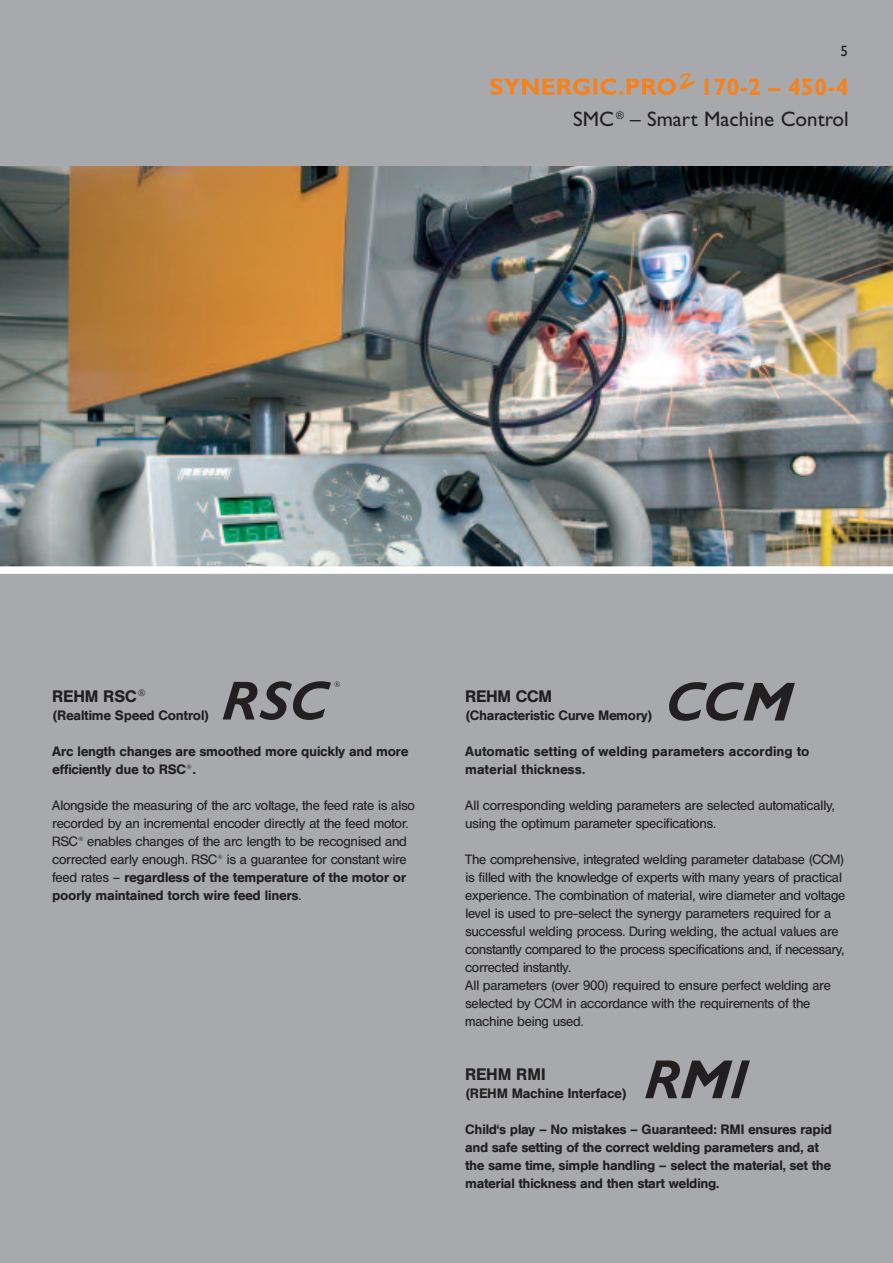
<style>
.page{position:relative;width:893px;height:1263px;background:#fff}
.page>*{position:absolute;margin:0;border:0;box-sizing:border-box;transform-origin:0 0}
.t1{font:700 24px "Gill Sans";color:#f58220}
.t2{font:21px "Gill Sans";color:#231f20}
.t3{font:16.5px "Hel Med";color:#231f20}
.t4{font:15px "Gill Sans";color:#231f20}
.t5{font:13.5px/18px "Hel Reg";color:#231f20}
.t6{font:13.5px/18px "Hel Med";color:#231f20}
.s1{font-family:"Hel Reg"}
</style>
<div class="page">
<div style="left:0;top:564px;width:893px;height:699px;background:#a8a9ad"></div>
<img style="left:0;top:166px;width:893px;height:400px">
<div style="left:0;top:0;width:893px;height:166px;background:#a8a9ad"></div>
<div style="left:0;top:566px;width:893px;height:8px;background:#fff"></div>
<svg style="left:490px;top:73px;width:205px;height:22px"></svg>
<svg style="left:223px;top:681px;width:117px;height:39px"></svg>
<svg style="left:645px;top:1060px;width:105px;height:38px"></svg>
<svg style="left:669px;top:682px;width:126px;height:39px"></svg>
<p class="t4" style="left:840px;top:45px;width:9px">5</p>
<h1 class="t1" style="left:700px;top:78px;width:150px">170-2 – 450-4</h1>
<h2 class="t2" style="left:573px;top:111px;width:277px">SMC <sup>®</sup> – Smart Machine Control</h2>
<p class="t3" style="left:53px;top:690px;width:96px">REHM RSC <sup>®</sup></p>
<p class="t6" style="left:53px;top:707px;width:158px">(Realtime Speed Control)</p>
<p class="t6" style="left:53px;top:743px;width:357px">Arc length changes are smoothed more quickly and more efficiently due to RSC <sup>®</sup>.</p>
<p class="t5" style="left:53px;top:797px;width:364px">Alongside the measuring of the arc voltage, the feed rate is also recorded by an incremental encoder directly at the feed motor.<br>RSC<sup>®</sup> enables changes of the arc length to be recognised and corrected early enough. RSC<sup>®</sup> is a guarantee for constant wire</p>
<p class="t6" style="left:53px;top:869px;width:355px"><span class="s1">feed rates –</span> regardless of the temperature of the motor or poorly maintained torch wire feed liners<span class="s1">.</span></p>
<p class="t3" style="left:465px;top:690px;width:88px">REHM CCM</p>
<p class="t6" style="left:465px;top:707px;width:189px">(Characteristic Curve Memory)</p>
<p class="t6" style="left:465px;top:743px;width:346px">Automatic setting of welding parameters according to material thickness.</p>
<p class="t5" style="left:465px;top:797px;width:371px">All corresponding welding parameters are selected automatically, using the optimum parameter specifications.</p>
<p class="t5" style="left:465px;top:851px;width:381px">The comprehensive, integrated welding parameter database (CCM) is filled with the knowledge of experts with many years of practical experience. The combination of material, wire diameter and voltage level is used to pre-select the synergy parameters required for a successful welding process. During welding, the actual values are constantly compared to the process specifications and, if necessary, corrected instantly.<br>All parameters (over 900) required to ensure perfect welding are selected by CCM in accordance with the requirements of the machine being used.</p>
<p class="t3" style="left:465px;top:1068px;width:82px">REHM RMI</p>
<p class="t6" style="left:465px;top:1085px;width:163px">(REHM Machine Interface)</p>
<p class="t6" style="left:465px;top:1121px;width:368px">Child's play – No mistakes – Guaranteed: RMI ensures rapid and safe setting of the correct welding parameters and, at the same time, simple handling – select the material, set the material thickness and then start welding.</p>
</div>
